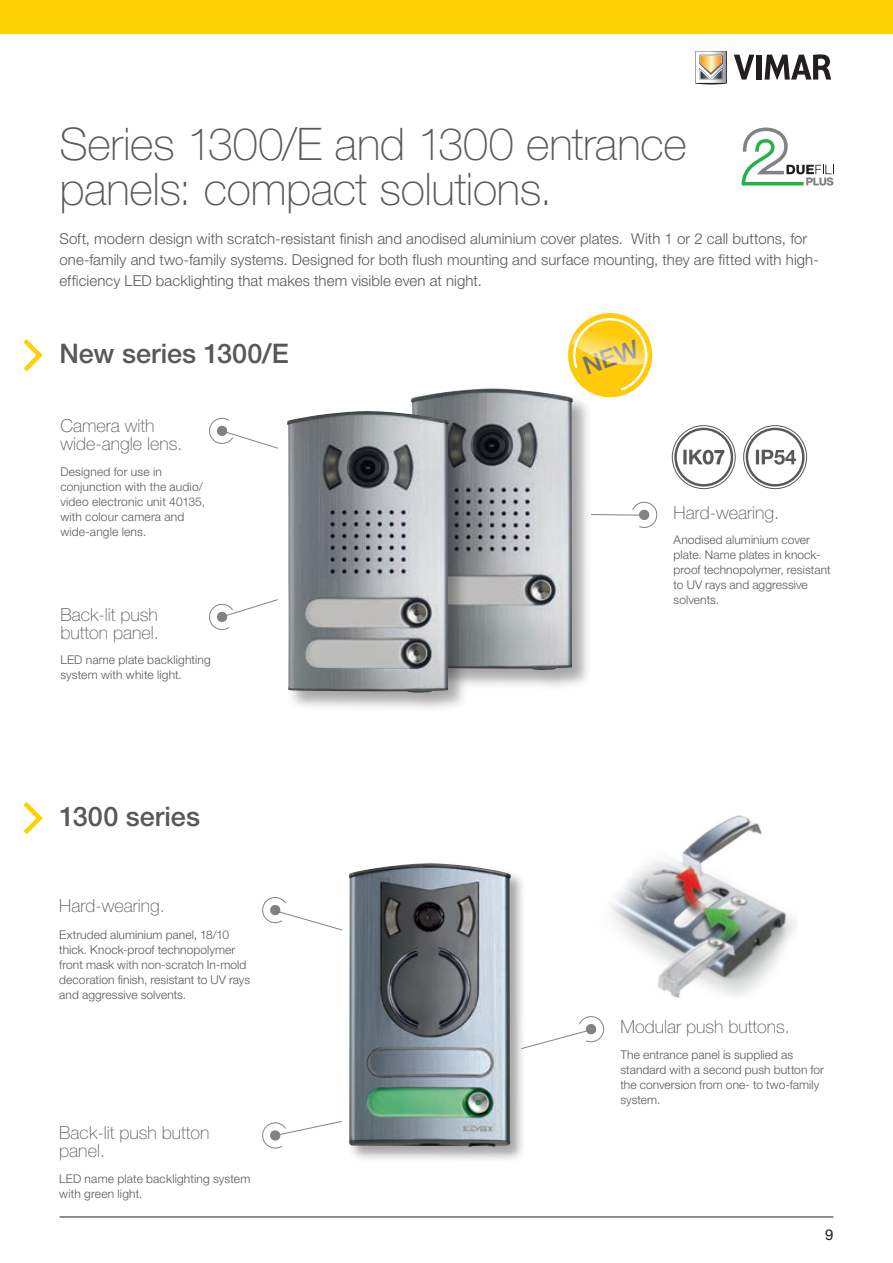
<style>
.page{position:relative;width:893px;height:1263px;background:#fff}
.page>*{position:absolute;margin:0;border:0;box-sizing:border-box;transform-origin:0 0}
.t1{font:100 45px/45px "Helvetica Neue LT Std";letter-spacing:-.01em;color:#57585a}
.t2{font:500 27px "Helvetica Neue LT Std";color:#57585a}
.t3{font:100 18px/18px "Helvetica Neue LT Std";color:#57585a}
.t4{font:300 15px/21px "Helvetica Neue LT Std";letter-spacing:.005em;color:#57585a}
.t5{font:15px "Helvetica Neue LT Std";color:#231f20}
.t6{font:300 12px/15px "Helvetica Neue LT Std";letter-spacing:.005em;color:#57585a}
</style>
<div class="page">
<hr style="left:60px;top:1216px;width:773px;height:2px;background:#6c6d70">
<div style="left:0;top:0;width:893px;height:34px;background:#fed105"></div>
<svg style="left:734px;top:55px;width:20px;height:25px"></svg>
<div style="left:756px;top:55px;width:5px;height:25px;background:#231f20"></div>
<svg style="left:764px;top:54px;width:67px;height:26px"></svg>
<svg style="left:695px;top:51px;width:32px;height:33px"></svg>
<svg style="left:742px;top:128px;width:91px;height:58px"></svg>
<div style="left:410px;top:387px;width:183px;height:303px;background:#231f20;opacity:.4"></div>
<img style="left:411px;top:388px;width:162px;height:282px">
<div style="left:286px;top:409px;width:183px;height:304px;background:#231f20;opacity:.4"></div>
<img style="left:287px;top:411px;width:162px;height:281px">
<svg style="left:591px;top:501px;width:67px;height:28px"></svg>
<svg style="left:209px;top:599px;width:69px;height:31px"></svg>
<div style="left:743px;top:425px;width:64px;height:64px;border:1px solid #57585a;border-radius:50%"></div>
<div style="left:746px;top:428px;width:58px;height:59px;border:2px solid #57585a;border-radius:50%"></div>
<svg style="left:756px;top:450px;width:40px;height:15px"></svg>
<div style="left:672px;top:425px;width:64px;height:64px;border:1px solid #57585a;border-radius:50%"></div>
<div style="left:674px;top:428px;width:59px;height:59px;border:2px solid #57585a;border-radius:50%"></div>
<svg style="left:683px;top:450px;width:41px;height:15px"></svg>
<svg style="left:209px;top:417px;width:69px;height:32px"></svg>
<svg style="left:23px;top:339px;width:20px;height:33px"></svg>
<img style="left:544px;top:401px;width:49px;height:19px">
<svg style="left:23px;top:802px;width:20px;height:33px"></svg>
<div style="left:347px;top:861px;width:179px;height:301px;background:#231f20;opacity:.4"></div>
<img style="left:349px;top:863px;width:162px;height:284px">
<svg style="left:262px;top:1121px;width:80px;height:28px"></svg>
<svg style="left:521px;top:1015px;width:84px;height:34px"></svg>
<svg style="left:262px;top:897px;width:81px;height:33px"></svg>
<img style="left:505px;top:815px;width:291px;height:182px">
<svg style="left:551px;top:313px;width:102px;height:102px"></svg>
<h1 class="t1" style="left:60px;top:121px;width:629px">Series 1300/E and 1300 entrance panels: compact solutions.</h1>
<p class="t4" style="left:60px;top:228px;width:761px">Soft, modern design with scratch-resistant finish and anodised aluminium cover plates. With 1 or 2 call buttons, for one-family and two-family systems. Designed for both flush mounting and surface mounting, they are fitted with high&shy;efficiency LED backlighting that makes them visible even at night.</p>
<h2 class="t2" style="left:60px;top:337px;width:231px">New series 1300/E</h2>
<h3 class="t3" style="left:60px;top:416px;width:124px">Camera with wide-angle lens.</h3>
<p class="t6" style="left:60px;top:464px;width:146px">Designed for use in conjunction with the audio/ video electronic unit 40135, with colour camera and wide-angle lens.</p>
<h3 class="t3" style="left:60px;top:605px;width:100px">Back-lit push button panel.</h3>
<p class="t6" style="left:60px;top:652px;width:152px">LED name plate backlighting system with white light.</p>
<h2 class="t2" style="left:60px;top:800px;width:142px">1300 series</h2>
<h3 class="t3" style="left:59px;top:897px;width:107px">Hard-wearing.</h3>
<p class="t6" style="left:59px;top:927px;width:192px">Extruded aluminium panel, 18/10 thick. Knock-proof technopolymer front mask with non-scratch In-mold decoration finish, resistant to UV rays and aggressive solvents.</p>
<h3 class="t3" style="left:59px;top:1124px;width:152px">Back-lit push button panel.</h3>
<p class="t6" style="left:59px;top:1171px;width:193px">LED name plate backlighting system with green light.</p>
<h3 class="t3" style="left:674px;top:503px;width:107px">Hard-wearing.</h3>
<p class="t6" style="left:674px;top:532px;width:159px">Anodised aluminium cover plate. Name plates in knock&shy;proof technopolymer, resistant to UV rays and aggressive solvents.</p>
<h3 class="t3" style="left:620px;top:1017px;width:171px">Modular push buttons.</h3>
<p class="t6" style="left:620px;top:1046px;width:205px">The entrance panel is supplied as standard with a second push button for the conversion from one- to two-family system.</p>
<p class="t5" style="left:825px;top:1225px;width:10px">9</p>
</div>
